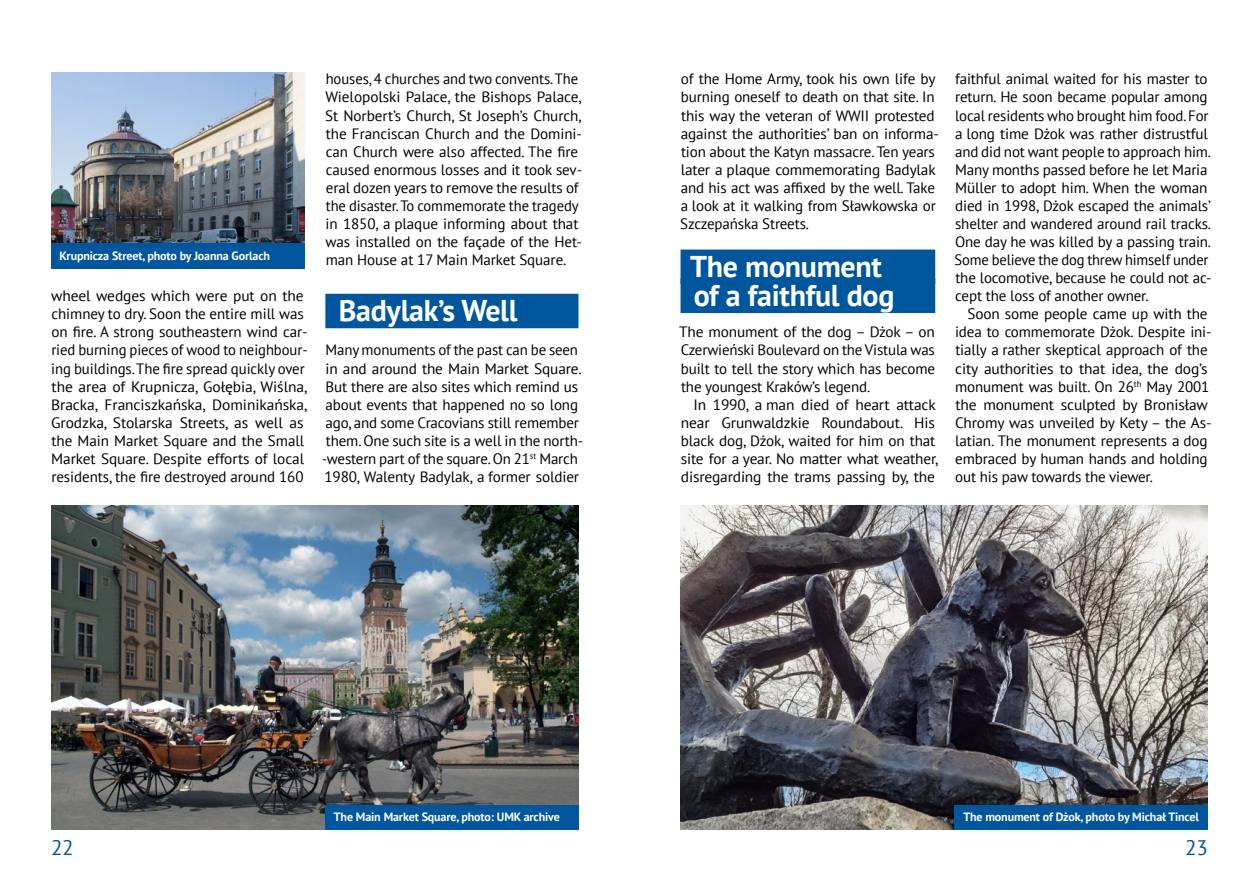
<style>
.page{position:relative;width:1259px;height:893px;background:#fff}
.page>*{position:absolute;margin:0;border:0;box-sizing:border-box;transform-origin:0 0}
.t1{font:700 30px/28.5px "PT Sans";letter-spacing:-.01em;color:#fff}
.t2{font:21px "PT Sans";color:#00569d}
.t3{font:15px/18px "PT Sans";letter-spacing:-.01em;color:#000}
.t4{font:700 12px "PT Sans";letter-spacing:-.01em;color:#fff}
</style>
<div class="page">
<img style="left:680px;top:505px;width:528px;height:325px">
<img style="left:51px;top:505px;width:527px;height:325px">
<div style="left:325px;top:805px;width:253px;height:25px;background:#00569d"></div>
<div style="left:955px;top:805px;width:253px;height:25px;background:#00569d"></div>
<img style="left:51px;top:72px;width:253px;height:171px">
<div style="left:51px;top:243px;width:253px;height:26px;background:#00569d"></div>
<div style="left:680px;top:250px;width:255px;height:34px;background:#00569d"></div>
<div style="left:680px;top:279px;width:255px;height:34px;background:#00569d"></div>
<div style="left:325px;top:294px;width:253px;height:34px;background:#00569d"></div>
<p class="t4" style="left:60px;top:248px;width:212px">Krupnicza Street, photo by Joanna Gorlach</p>
<p class="t3" style="left:51px;top:287px;width:258px">wheel wedges which were put on the chimney to dry. Soon the entire mill was on fire. A strong southeastern wind car&shy;ried burning pieces of wood to neighbour&shy;ing buildings. The fire spread quickly over the area of Krupnicza, Gołębia, Wiślna, Bracka, Franciszkańska, Dominikańska, Grodzka, Stolarska Streets, as well as the Main Market Square and the Small Market Square. Despite efforts of local residents, the fire destroyed around 160</p>
<p class="t3" style="left:325px;top:70px;width:258px">houses, 4 churches and two convents. The Wielopolski Palace, the Bishops Palace, St Norbert’s Church, St Joseph’s Church, the Franciscan Church and the Domini&shy;can Church were also affected. The fire caused enormous losses and it took sev&shy;eral dozen years to remove the results of the disaster. To commemorate the tragedy in 1850, a plaque informing about that was installed on the façade of the Het&shy;man House at 17 Main Market Square.</p>
<h1 class="t1" style="left:339px;top:295px;width:180px">Badylak’s Well</h1>
<p class="t3" style="left:322px;top:341px;width:263px">Many monuments of the past can be seen in and around the Main Market Square.<br>But there are also sites which remind us about events that happened no so long ago, and some Cracovians still remember them. One such site is a well in the north--western part of the square. On 21<sup>st</sup> March 1980, Walenty Badylak, a former soldier</p>
<p class="t3" style="left:680px;top:70px;width:260px">of the Home Army, took his own life by burning oneself to death on that site. In this way the veteran of WWII protested against the authorities’ ban on informa&shy;tion about the Katyn massacre. Ten years later a plaque commemorating Badylak and his act was affixed by the well. Take a look at it walking from Sławkowska or Szczepańska Streets.</p>
<h1 class="t1" style="left:690px;top:252px;width:206px">The monument of a faithful dog</h1>
<p class="t3" style="left:679px;top:323px;width:257px;text-align:justify">The monument of the dog – Dżok – on Czerwieński Boulevard on the Vistula was built to tell the story which has become the youngest Kraków’s legend.</p>
<p class="t3" style="left:681px;top:395px;width:259px;text-indent:13px">In 1990, a man died of heart attack near Grunwaldzkie Roundabout. His black dog, Dżok, waited for him on that site for a year. No matter what weather, disregarding the trams passing by, the</p>
<p class="t3" style="left:954px;top:70px;width:258px">faithful animal waited for his master to return. He soon became popular among local residents who brought him food. For a long time Dżok was rather distrustful and did not want people to approach him.<br>Many months passed before he let Maria Müller to adopt him. When the woman died in 1998, Dżok escaped the animals’ shelter and wandered around rail tracks.<br>One day he was killed by a passing train.<br>Some believe the dog threw himself under the locomotive, because he could not ac&shy;cept the loss of another owner.</p>
<p class="t3" style="left:955px;top:305px;width:258px;text-indent:12px">Soon some people came up with the idea to commemorate Dżok. Despite ini&shy;tially a rather skeptical approach of the city authorities to that idea, the dog’s monument was built. On 26<sup>th</sup> May 2001 the monument sculpted by Bronisław Chromy was unveiled by Kety – the As&shy;latian. The monument represents a dog embraced by human hands and holding out his paw towards the viewer.</p>
<p class="t4" style="left:334px;top:809px;width:227px">The Main Market Square, photo: UMK archive</p>
<p class="t4" style="left:963px;top:809px;width:237px">The monument of Dżok, photo by Michał Tincel</p>
<h2 class="t2" style="left:51px;top:834px;width:24px">22</h2>
<h2 class="t2" style="left:1185px;top:834px;width:24px">23</h2>
</div>
